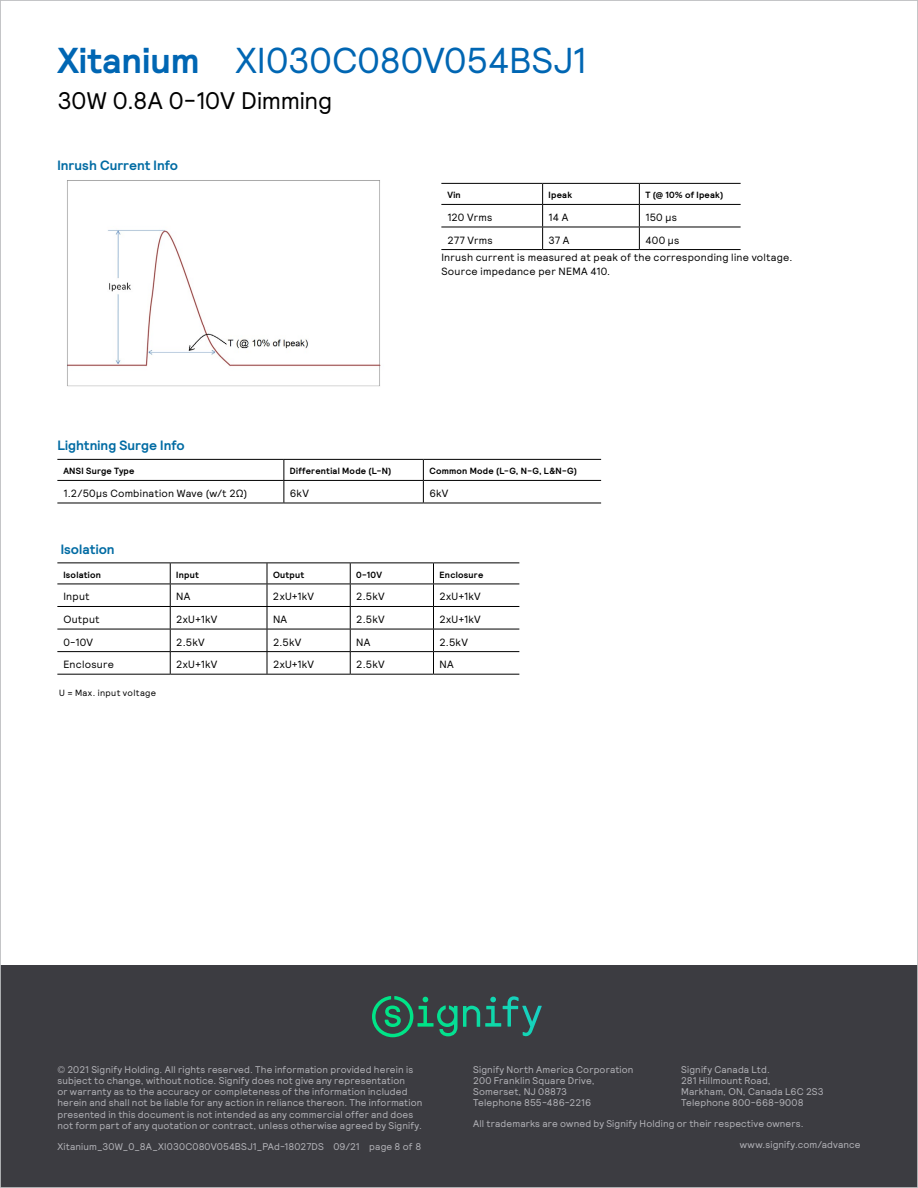
<style>
.page{position:relative;width:918px;height:1188px;background:#fff}
.page>*{position:absolute;margin:0;border:0;box-sizing:border-box;transform-origin:0 0}
.t1{font:36px "Signify Relative";letter-spacing:-.005em;color:#0066b3}
.t2{font:24px "Signify Relative";letter-spacing:-.005em;color:#000}
.t3{font:700 13.5px "Signify Relative";letter-spacing:.005em;color:#006ba3}
.t4{font:10.5px/13.5px "Signify Relative";letter-spacing:.025em;color:#000}
.t5{font:9.75px/11.2px "Signify Relative";letter-spacing:.015em;color:#b4b4b9}
.t6{font:700 9px "Signify Relative";letter-spacing:.03em;color:#000}
.t7{font:9px "Signify Relative";letter-spacing:.04em;color:#000}
.s1{font-weight:700}
</style>
<div class="page">
<hr style="left:441px;top:183px;width:102px;height:1px;background:#000">
<hr style="left:441px;top:204px;width:102px;height:1px;background:#000">
<hr style="left:441px;top:227px;width:102px;height:1px;background:#000">
<hr style="left:441px;top:249px;width:102px;height:1px;background:#000">
<hr style="left:639px;top:183px;width:102px;height:1px;background:#000">
<hr style="left:639px;top:204px;width:102px;height:1px;background:#000">
<hr style="left:639px;top:227px;width:102px;height:1px;background:#000">
<hr style="left:639px;top:249px;width:102px;height:1px;background:#000">
<hr style="left:543px;top:183px;width:96px;height:1px;background:#000">
<hr style="left:543px;top:204px;width:96px;height:1px;background:#000">
<hr style="left:543px;top:227px;width:96px;height:1px;background:#000">
<svg style="left:542px;top:184px;width:1px;height:65px"></svg>
<svg style="left:639px;top:184px;width:1px;height:65px"></svg>
<hr style="left:543px;top:249px;width:96px;height:1px;background:#000">
<hr style="left:57px;top:459px;width:227px;height:1px;background:#000">
<hr style="left:57px;top:480px;width:227px;height:1px;background:#000">
<hr style="left:57px;top:503px;width:227px;height:1px;background:#000">
<hr style="left:284px;top:459px;width:139px;height:1px;background:#000">
<hr style="left:423px;top:459px;width:178px;height:1px;background:#000">
<hr style="left:284px;top:480px;width:139px;height:1px;background:#000">
<hr style="left:423px;top:480px;width:178px;height:1px;background:#000">
<hr style="left:284px;top:503px;width:139px;height:1px;background:#000">
<hr style="left:423px;top:503px;width:178px;height:1px;background:#000">
<svg style="left:284px;top:460px;width:1px;height:43px"></svg>
<svg style="left:423px;top:460px;width:1px;height:43px"></svg>
<hr style="left:57px;top:562px;width:113px;height:1px;background:#000">
<hr style="left:57px;top:584px;width:113px;height:1px;background:#000">
<hr style="left:57px;top:606px;width:113px;height:1px;background:#000">
<hr style="left:57px;top:629px;width:113px;height:1px;background:#000">
<hr style="left:57px;top:651px;width:113px;height:1px;background:#000">
<hr style="left:57px;top:674px;width:113px;height:1px;background:#000">
<hr style="left:434px;top:562px;width:85px;height:1px;background:#000">
<hr style="left:434px;top:584px;width:85px;height:1px;background:#000">
<hr style="left:434px;top:606px;width:85px;height:1px;background:#000">
<hr style="left:434px;top:629px;width:85px;height:1px;background:#000">
<hr style="left:434px;top:651px;width:85px;height:1px;background:#000">
<hr style="left:434px;top:674px;width:85px;height:1px;background:#000">
<hr style="left:170px;top:562px;width:97px;height:1px;background:#000">
<hr style="left:267px;top:562px;width:83px;height:1px;background:#000">
<hr style="left:350px;top:562px;width:84px;height:1px;background:#000">
<hr style="left:170px;top:584px;width:97px;height:1px;background:#000">
<hr style="left:267px;top:584px;width:83px;height:1px;background:#000">
<hr style="left:350px;top:584px;width:84px;height:1px;background:#000">
<hr style="left:170px;top:606px;width:97px;height:1px;background:#000">
<hr style="left:267px;top:606px;width:83px;height:1px;background:#000">
<hr style="left:350px;top:606px;width:84px;height:1px;background:#000">
<hr style="left:170px;top:629px;width:97px;height:1px;background:#000">
<hr style="left:267px;top:629px;width:83px;height:1px;background:#000">
<hr style="left:350px;top:629px;width:84px;height:1px;background:#000">
<hr style="left:170px;top:651px;width:97px;height:1px;background:#000">
<svg style="left:170px;top:563px;width:1px;height:111px"></svg>
<hr style="left:267px;top:651px;width:83px;height:1px;background:#000">
<svg style="left:267px;top:563px;width:1px;height:111px"></svg>
<hr style="left:350px;top:651px;width:84px;height:1px;background:#000">
<svg style="left:350px;top:563px;width:1px;height:111px"></svg>
<svg style="left:433px;top:563px;width:1px;height:111px"></svg>
<hr style="left:170px;top:674px;width:97px;height:1px;background:#000">
<hr style="left:267px;top:674px;width:83px;height:1px;background:#000">
<hr style="left:350px;top:674px;width:84px;height:1px;background:#000">
<img style="left:67px;top:180px;width:314px;height:207px">
<div style="left:0;top:965px;width:918px;height:223px;background:#3c3c41"></div>
<svg style="left:372px;top:996px;width:167px;height:41px"></svg>
<h1 class="t1" style="left:57px;top:37px;width:531px"><span class="s1">Xitanium</span> XI030C080V054BSJ1</h1>
<h2 class="t2" style="left:57px;top:85px;width:276px">30W 0.8A 0-10V Dimming</h2>
<h3 class="t3" style="left:57px;top:156px;width:122px">Inrush Current Info</h3>
<h3 class="t3" style="left:57px;top:437px;width:129px">Lightning Surge Info</h3>
<p class="t6" style="left:447px;top:189px;width:15px">Vin</p>
<p class="t6" style="left:549px;top:189px;width:25px">Ipeak</p>
<p class="t6" style="left:645px;top:189px;width:79px">T (@ 10% of Ipeak)</p>
<p class="t4" style="left:447px;top:210px;width:46px">120 Vrms</p>
<p class="t4" style="left:549px;top:210px;width:21px">14 A</p>
<p class="t4" style="left:645px;top:210px;width:33px">150 µs</p>
<p class="t4" style="left:447px;top:233px;width:47px">277 Vrms</p>
<p class="t4" style="left:549px;top:233px;width:22px">37 A</p>
<p class="t4" style="left:645px;top:233px;width:36px">400 µs</p>
<p class="t4" style="left:441px;top:250px;width:353px">Inrush current is measured at peak of the corresponding line voltage.<br>Source impedance per NEMA 410.</p>
<p class="t6" style="left:63px;top:465px;width:73px">ANSI Surge Type</p>
<p class="t6" style="left:290px;top:465px;width:103px">Differential Mode (L-N)</p>
<p class="t6" style="left:429px;top:465px;width:149px">Common Mode (L-G, N-G, L&amp;N-G)</p>
<p class="t4" style="left:63px;top:486px;width:185px">1.2/50µs Combination Wave (w/t 2Ω)</p>
<p class="t4" style="left:290px;top:486px;width:21px">6kV</p>
<p class="t4" style="left:429px;top:486px;width:21px">6kV</p>
<h3 class="t3" style="left:61px;top:540px;width:55px">Isolation</h3>
<p class="t6" style="left:63px;top:569px;width:39px">Isolation</p>
<p class="t6" style="left:176px;top:569px;width:24px">Input</p>
<p class="t6" style="left:273px;top:569px;width:33px">Output</p>
<p class="t6" style="left:356px;top:569px;width:27px">0-10V</p>
<p class="t6" style="left:440px;top:569px;width:45px">Enclosure</p>
<p class="t4" style="left:63px;top:590px;width:28px">Input</p>
<p class="t4" style="left:176px;top:590px;width:16px">NA</p>
<p class="t4" style="left:273px;top:590px;width:43px">2xU+1kV</p>
<p class="t4" style="left:356px;top:590px;width:30px">2.5kV</p>
<p class="t4" style="left:440px;top:590px;width:43px">2xU+1kV</p>
<p class="t4" style="left:63px;top:612px;width:38px">Output</p>
<p class="t4" style="left:176px;top:612px;width:43px">2xU+1kV</p>
<p class="t4" style="left:273px;top:612px;width:16px">NA</p>
<p class="t4" style="left:356px;top:612px;width:30px">2.5kV</p>
<p class="t4" style="left:440px;top:612px;width:43px">2xU+1kV</p>
<p class="t4" style="left:63px;top:635px;width:31px">0-10V</p>
<p class="t4" style="left:176px;top:635px;width:30px">2.5kV</p>
<p class="t4" style="left:273px;top:635px;width:30px">2.5kV</p>
<p class="t4" style="left:356px;top:635px;width:16px">NA</p>
<p class="t4" style="left:440px;top:635px;width:30px">2.5kV</p>
<p class="t4" style="left:63px;top:657px;width:52px">Enclosure</p>
<p class="t4" style="left:176px;top:657px;width:43px">2xU+1kV</p>
<p class="t4" style="left:273px;top:657px;width:43px">2xU+1kV</p>
<p class="t4" style="left:356px;top:657px;width:30px">2.5kV</p>
<p class="t4" style="left:440px;top:657px;width:16px">NA</p>
<p class="t7" style="left:59px;top:687px;width:98px">U = Max. input voltage</p>
<p class="t5" style="left:57px;top:1063px;width:367px">© 2021 Signify Holding. All rights reserved. The information provided herein is subject to change, without notice. Signify does not give any representation<br>or warranty as to the accuracy or completeness of the information included herein and shall not be liable for any action in reliance thereon. The information presented in this document is not intended as any commercial offer and does not form part of any quotation or contract, unless otherwise agreed by Signify.</p>
<p class="t5" style="left:57px;top:1140px;width:365px">Xitanium_30W_0_8A_XI030C080V054BSJ1_PAd-18027DS 09/21 page 8 of 8</p>
<p class="t5" style="left:473px;top:1063px;width:162px">Signify North America Corporation<br>200 Franklin Square Drive,<br>Somerset, NJ 08873<br>Telephone 855-486-2216</p>
<p class="t5" style="left:681px;top:1063px;width:144px">Signify Canada Ltd.<br>281 Hillmount Road,<br>Markham, ON, Canada L6C 2S3<br>Telephone 800-668-9008</p>
<p class="t5" style="left:740px;top:1113px;width:122px;line-height:21px;text-indent:-267px">All trademarks are owned by Signify Holding or their respective owners. www.signify.com/advance</p>
</div>
